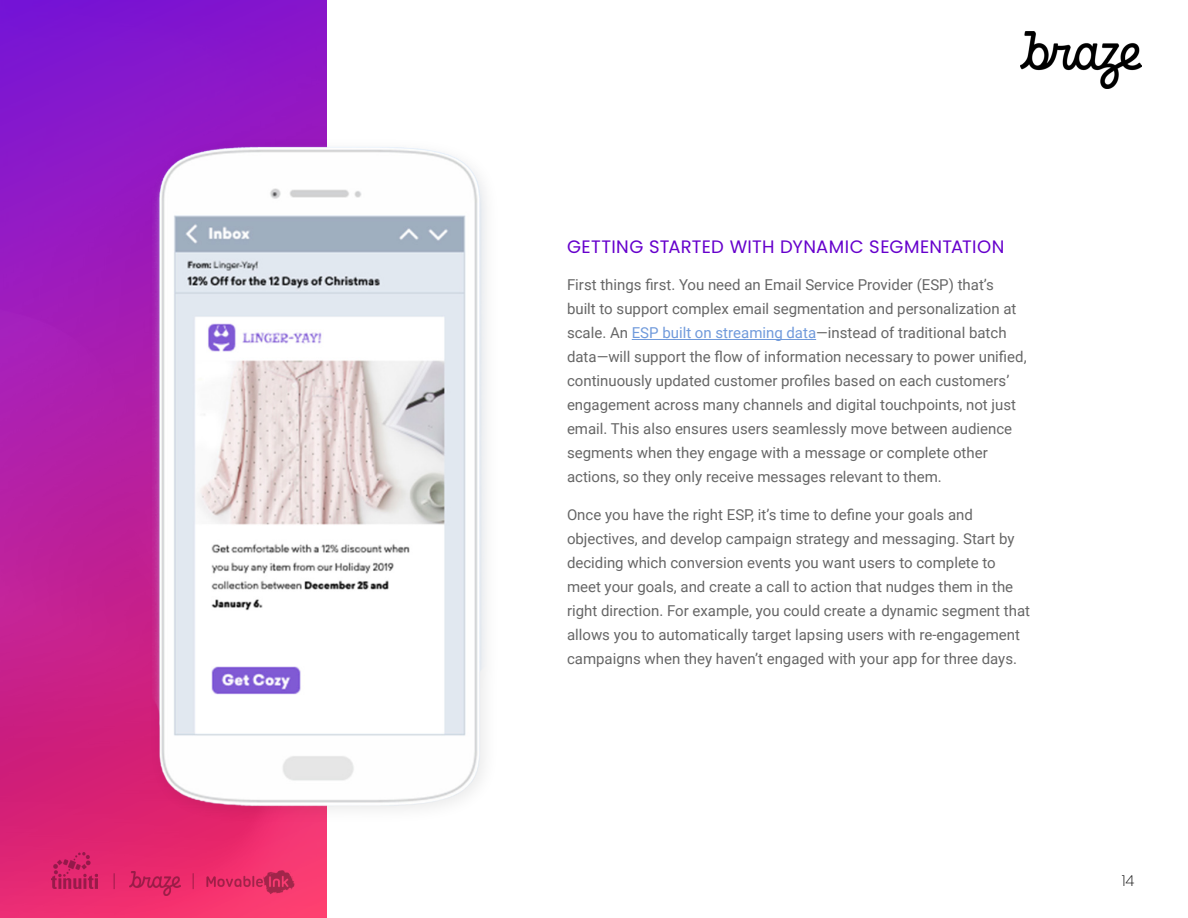
<style>
.page{position:relative;width:1188px;height:918px;background:#fff}
.page>*{position:absolute;margin:0;border:0;box-sizing:border-box;transform-origin:0 0}
.Body_Copy{font:18px "Poppins";letter-spacing:.015em;color:#60c}
.Body_Copy-2{font:15px/24px "Roboto";color:#666}
.t1{font:200 15px "Poppins";color:#000}
.s1{color:#709adb}
</style>
<div class="page">
<svg style="left:0;top:0;width:326px;height:917px;background:#b01ea5"></svg>
<img style="left:1021px;top:32px;width:121px;height:56px">
<hr style="left:632px;top:339px;width:184px;height:1px;background:#709adb">
<div style="left:144px;top:135px;width:359px;height:691px;background:#000;opacity:.09"></div>
<img style="left:153px;top:140px;width:333px;height:674px">
<img style="left:51px;top:852px;width:47px;height:36px">
<svg style="left:193px;top:873px;width:1px;height:16px"></svg>
<img style="left:202px;top:867px;width:95px;height:31px">
<img style="left:129px;top:872px;width:51px;height:23px">
<svg style="left:114px;top:873px;width:1px;height:16px"></svg>
<p class="Body_Copy" style="left:567px;top:236px;width:439px">GETTING STARTED WITH DYNAMIC SEGMENTATION</p>
<p class="Body_Copy-2" style="left:567px;top:273px;width:461px">First things first. You need an Email Service Provider (ESP) that’s<br>built to support complex email segmentation and personalization at scale. An <span class="s1">ESP built on streaming data</span>—instead of traditional batch data—will support the flow of information necessary to power unified, continuously updated customer profiles based on each customers’ engagement across many channels and digital touchpoints, not just email. This also ensures users seamlessly move between audience segments when they engage with a message or complete other actions, so they only receive messages relevant to them.</p>
<p class="Body_Copy-2" style="left:567px;top:502px;width:465px">Once you have the right ESP, it’s time to define your goals and objectives, and develop campaign strategy and messaging. Start by deciding which conversion events you want users to complete to meet your goals, and create a call to action that nudges them in the right direction. For example, you could create a dynamic segment that allows you to automatically target lapsing users with re-engagement campaigns when they haven’t engaged with your app for three days.</p>
<p class="t1" style="left:1122px;top:872px;width:14px">14</p>
</div>
